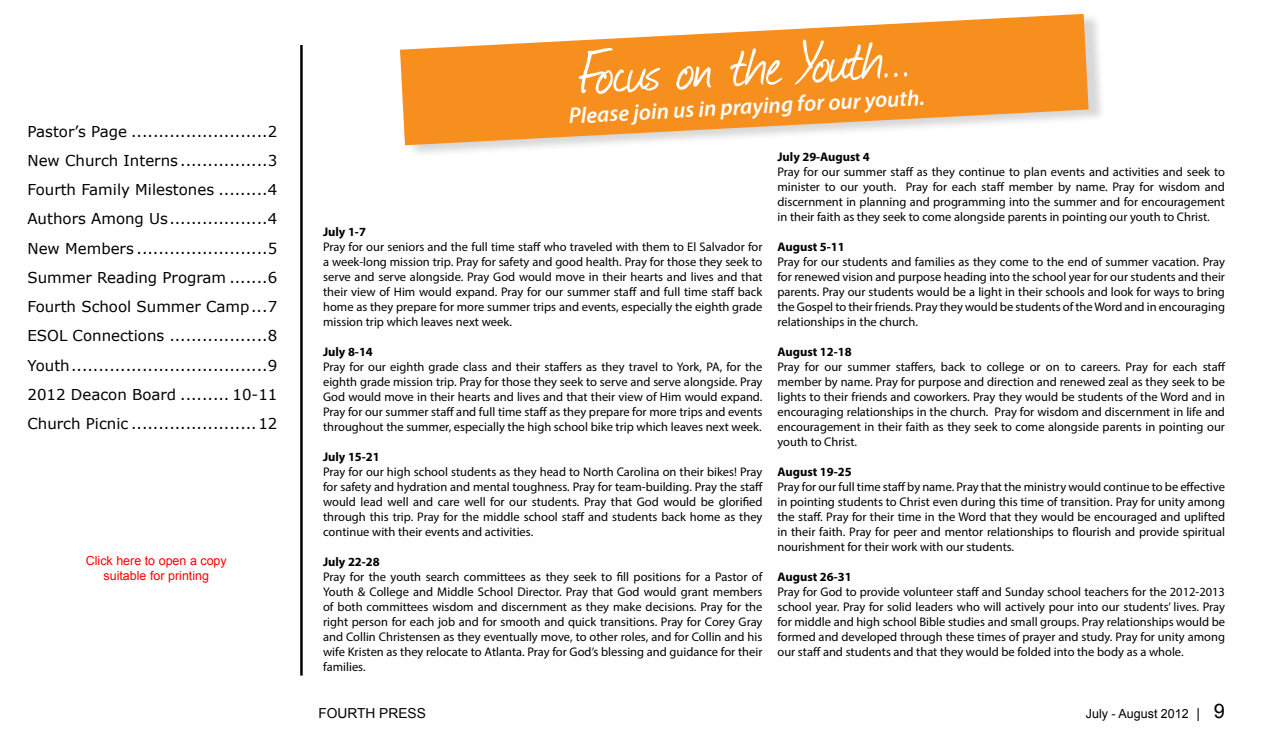
<style>
.page{position:relative;width:1270px;height:750px;background:#fff}
.page>*{position:absolute;margin:0;border:0;box-sizing:border-box;transform-origin:0 0}
.t1{font:70px "Journal";color:#fff}
.t2{font:italic 600 22.5px "Myriad Pro";color:#fff}
.t3{font:15px/29.2px "Verdana";color:#000;text-align:justify}
.t4{font:13.75px "Arial";color:#000}
.t5{font:12.5px/15px "Myriad Pro";color:#000;text-align:justify}
.t6{font:700 12.5px "Myriad Pro";color:#000}
.t7{font:12.5px/15px "Arial";color:#f00;text-align:center}
.t8{font:12.5px "Arial";color:#000}
.s1{font-size:13.75px}
.s2{font-size:20px}
</style>
<div class="page">
<hr style="left:300px;top:45px;width:3px;height:631px;background:#000">
<div style="left:404px;top:13px;width:703px;height:145px;background:#000;opacity:.16"></div>
<svg style="left:400px;top:14px;width:689px;height:131px;fill:#f78f1e"></svg>
<p class="t3" style="left:27px;top:116px;width:252px">Pastor’s Page .........................2<br>New Church Interns ................3<br>Fourth Family Milestones .........4<br>Authors Among Us..................4<br>New Members ........................5<br>Summer Reading Program .......6<br>Fourth School Summer Camp...7<br>ESOL Connections ..................8<br>Youth....................................9<br>2012 Deacon Board ......... 10-11<br>Church Picnic .......................12</p>
<p class="t7" style="left:86px;top:553px;width:143px">Click here to open a copy suitable for printing</p>
<h1 class="t1" style="left:575px;top:26px;width:336px;rotate:-3deg">Focus on the Youth...</h1>
<h2 class="t2" style="left:568px;top:102px;width:358px;rotate:-3deg">Please join us in praying for our youth.</h2>
<p class="t6" style="left:777px;top:148px;width:94px">July 29-August 4</p>
<p class="t5" style="left:777px;top:164px;width:449px">Pray for our summer staff as they continue to plan events and activities and seek to minister to our youth. Pray for each staff member by name. Pray for wisdom and discernment in planning and programming into the summer and for encouragement in their faith as they seek to come alongside parents in pointing our youth to Christ.</p>
<p class="t6" style="left:777px;top:238px;width:69px">August 5-11</p>
<p class="t5" style="left:777px;top:254px;width:449px">Pray for our students and families as they come to the end of summer vacation. Pray for renewed vision and purpose heading into the school year for our students and their parents. Pray our students would be a light in their schools and look for ways to bring the Gospel to their friends. Pray they would be students of the Word and in encouraging relationships in the church.</p>
<p class="t6" style="left:777px;top:343px;width:76px">August 12-18</p>
<p class="t5" style="left:777px;top:359px;width:450px">Pray for our summer staffers, back to college or on to careers. Pray for each staff member by name. Pray for purpose and direction and renewed zeal as they seek to be lights to their friends and coworkers. Pray they would be students of the Word and in encouraging relationships in the church. Pray for wisdom and discernment in life and encouragement in their faith as they seek to come alongside parents in pointing our youth to Christ.</p>
<p class="t6" style="left:777px;top:463px;width:76px">August 19-25</p>
<p class="t5" style="left:777px;top:479px;width:449px">Pray for our full time staff by name. Pray that the ministry would continue to be effective in pointing students to Christ even during this time of transition. Pray for unity among the staff. Pray for their time in the Word that they would be encouraged and uplifted in their faith. Pray for peer and mentor relationships to flourish and provide spiritual nourishment for their work with our students.</p>
<p class="t6" style="left:777px;top:568px;width:76px">August 26-31</p>
<p class="t5" style="left:777px;top:584px;width:449px">Pray for God to provide volunteer staff and Sunday school teachers for the 2012-2013 school year. Pray for solid leaders who will actively pour into our students’ lives. Pray for middle and high school Bible studies and small groups. Pray relationships would be formed and developed through these times of prayer and study. Pray for unity among our staff and students and that they would be folded into the body as a whole.</p>
<p class="t6" style="left:323px;top:223px;width:44px">July 1-7</p>
<p class="t5" style="left:323px;top:239px;width:441px">Pray for our seniors and the full time staff who traveled with them to El Salvador for a week-long mission trip. Pray for safety and good health. Pray for those they seek to serve and serve alongside. Pray God would move in their hearts and lives and that their view of Him would expand. Pray for our summer staff and full time staff back home as they prepare for more summer trips and events, especially the eighth grade mission trip which leaves next week.</p>
<p class="t6" style="left:323px;top:343px;width:51px">July 8-14</p>
<p class="t5" style="left:323px;top:359px;width:441px">Pray for our eighth grade class and their staffers as they travel to York, PA, for the eighth grade mission trip. Pray for those they seek to serve and serve alongside. Pray God would move in their hearts and lives and that their view of Him would expand.<br>Pray for our summer staff and full time staff as they prepare for more trips and events throughout the summer, especially the high school bike trip which leaves next week.</p>
<p class="t6" style="left:323px;top:448px;width:58px">July 15-21</p>
<p class="t5" style="left:323px;top:464px;width:441px">Pray for our high school students as they head to North Carolina on their bikes! Pray for safety and hydration and mental toughness. Pray for team-building. Pray the staff would lead well and care well for our students. Pray that God would be glorified through this trip. Pray for the middle school staff and students back home as they continue with their events and activities.</p>
<p class="t6" style="left:323px;top:553px;width:58px">July 22-28</p>
<p class="t5" style="left:323px;top:569px;width:441px">Pray for the youth search committees as they seek to fill positions for a Pastor of Youth &amp; College and Middle School Director. Pray that God would grant members of both committees wisdom and discernment as they make decisions. Pray for the right person for each job and for smooth and quick transitions. Pray for Corey Gray and Collin Christensen as they eventually move, to other roles, and for Collin and his wife Kristen as they relocate to Atlanta. Pray for God’s blessing and guidance for their families.</p>
<p class="t4" style="left:318px;top:704px;width:109px">FOURTH PRESS</p>
<p class="t8" style="left:1086px;top:705px;width:141px">July - August 2012 <span class="s1">|</span> <span class="s2">9</span></p>
</div>
